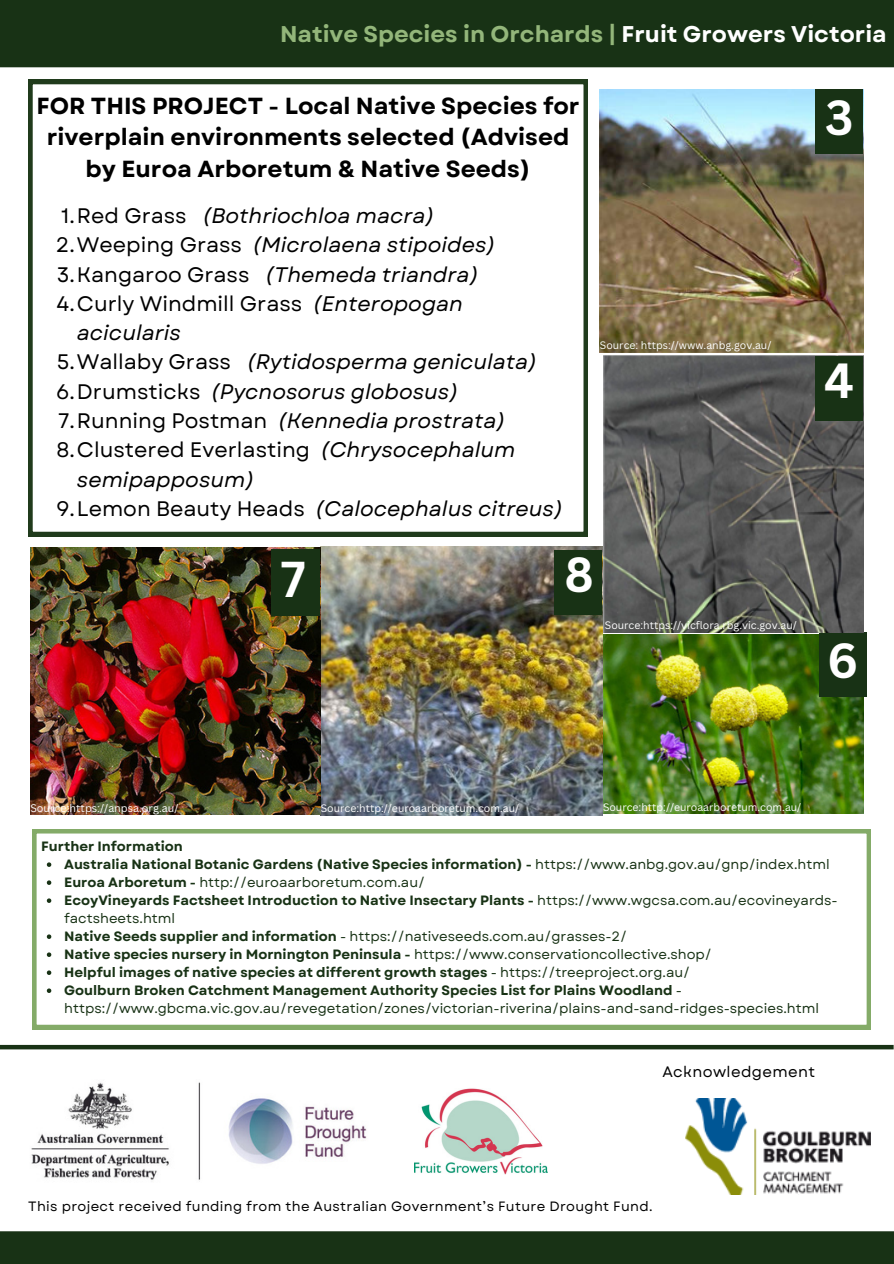
<style>
.page{position:relative;width:894px;height:1264px;background:#fff}
.page>*{position:absolute;margin:0;border:0;box-sizing:border-box;transform-origin:0 0}
.t1{font:700 49.05px "Canva Sans";color:#fff}
.t2{font:700 48px "Canva Sans";color:#fff}
.t3{font:700 23.25px/31.5px "Garet";color:#000;text-align:center}
.t4{font:700 22.8px "Garet";color:#93b67a}
.t5{font:italic 21px/29.2px "Garet";color:#000}
.t6{font:15.15px "Garet";letter-spacing:.025em;color:#000}
.t7{font:700 13.5px/18px "Garet";color:#183215}
.t8{font:13.5px/18px "Garet";color:#183215}
.t9{font:13.5px "Garet";letter-spacing:.025em;color:#000}
.t10{font:10.65px "Canva Sans";color:#fff}
.t11{font:10.5px "Canva Sans";color:#fff}
.s1{color:#fff}
.s2{font-style:normal}
.s3{font-weight:400}
.s4{font-weight:700}
</style>
<div class="page">
<div style="left:0;top:1231px;width:893px;height:32px;background:#183215"></div>
<div style="left:0;top:0;width:893px;height:67px;background:#183215"></div>
<img style="left:415px;top:1088px;width:132px;height:86px">
<img style="left:9px;top:1049px;width:404px;height:131px">
<div style="left:0;top:1044px;width:893px;height:5px;background:#183215"></div>
<svg style="left:32px;top:829px;width:838px;height:200px"></svg>
<svg style="left:28px;top:80px;width:559px;height:456px"></svg>
<img style="left:321px;top:546px;width:281px;height:269px">
<div style="left:554px;top:549px;width:48px;height:65px;background:#183215"></div>
<img style="left:603px;top:634px;width:259px;height:179px">
<div style="left:818px;top:632px;width:48px;height:65px;background:#183215"></div>
<img style="left:30px;top:548px;width:290px;height:266px">
<div style="left:271px;top:549px;width:48px;height:66px;background:#183215"></div>
<img style="left:599px;top:89px;width:264px;height:264px">
<div style="left:815px;top:89px;width:47px;height:65px;background:#183215"></div>
<img style="left:603px;top:355px;width:259px;height:277px">
<div style="left:815px;top:356px;width:47px;height:65px;background:#183215"></div>
<img style="left:685px;top:1098px;width:185px;height:96px">
<svg style="left:47px;top:862px;width:4px;height:4px"></svg>
<svg style="left:47px;top:880px;width:4px;height:4px"></svg>
<svg style="left:47px;top:898px;width:4px;height:4px"></svg>
<svg style="left:47px;top:934px;width:4px;height:4px"></svg>
<svg style="left:47px;top:952px;width:4px;height:4px"></svg>
<svg style="left:47px;top:970px;width:4px;height:4px"></svg>
<svg style="left:47px;top:988px;width:4px;height:4px"></svg>
<p class="t4" style="left:280px;top:17px;width:608px">Native Species in Orchards | <span class="s1">Fruit Growers Victoria</span></p>
<h4 class="t3" style="left:37px;top:90px;width:544px">FOR THIS PROJECT - Local Native Species for riverplain environments selected (Advised by Euroa Arboretum &amp; Native Seeds)</h4>
<p class="t5" style="left:61px;top:201px;width:374px"><span class="s2">1.Red Grass</span> (Bothriochloa macra)</p>
<p class="t5" style="left:56px;top:230px;width:441px"><span class="s2">2.Weeping Grass</span> (Microlaena stipoides)</p>
<p class="t5" style="left:57px;top:260px;width:423px"><span class="s2">3.Kangaroo Grass</span> (Themeda triandra)</p>
<p class="t5" style="left:77px;top:289px;width:387px;text-indent:-20px"><span class="s2">4.Curly Windmill Grass</span> (Enteropogan acicularis</p>
<p class="t5" style="left:57px;top:347px;width:482px"><span class="s2">5.Wallaby Grass</span> (Rytidosperma geniculata)</p>
<p class="t5" style="left:56px;top:377px;width:403px"><span class="s2">6.Drumsticks</span> (Pycnosorus globosus)</p>
<p class="t5" style="left:58px;top:406px;width:449px"><span class="s2">7.Running Postman</span> (Kennedia prostrata)</p>
<p class="t5" style="left:77px;top:435px;width:440px;text-indent:-20px"><span class="s2">8.Clustered Everlasting</span> (Chrysocephalum semipapposum)</p>
<h3 class="t5" style="left:56px;top:494px;width:508px"><span class="s2">9.Lemon Beauty Heads</span> (Calocephalus citreus)</h3>
<p class="t11" style="left:599px;top:338px;width:173px">Source: https://www.anbg.gov.au/</p>
<p class="t1" style="left:281px;top:544px;width:26px">7</p>
<p class="t2" style="left:564px;top:540px;width:31px">8</p>
<p class="t11" style="left:604px;top:618px;width:193px">Source:https://vicflora.rbg.vic.gov.au/</p>
<p class="t2" style="left:824px;top:84px;width:30px">3</p>
<p class="t2" style="left:824px;top:347px;width:31px">4</p>
<p class="t2" style="left:826px;top:626px;width:33px">6</p>
<p class="t10" style="left:30px;top:800px;width:149px">Source:https://anpsa.org.au/</p>
<p class="t11" style="left:321px;top:800px;width:200px">Source:http://euroaarboretum.com.au/</p>
<p class="t11" style="left:603px;top:800px;width:200px">Source:http://euroaarboretum.com.au/</p>
<p class="t7" style="left:41px;top:837px;width:143px">Further Information</p>
<p class="t7" style="left:64px;top:855px;width:766px">Australia National Botanic Gardens (Native Species information) - <span class="s3">https://www.anbg.gov.au/gnp/index.html</span></p>
<p class="t8" style="left:64px;top:873px;width:362px"><span class="s4">Euroa Arboretum -</span> http://euroaarboretum.com.au/</p>
<p class="t7" style="left:64px;top:891px;width:775px">EcoyVineyards Factsheet Introduction to Native Insectary Plants - <span class="s3">https://www.wgcsa.com.au/ecovineyards&shy;factsheets.html</span></p>
<p class="t8" style="left:64px;top:927px;width:564px"><span class="s4">Native Seeds supplier and information</span> - https://nativeseeds.com.au/grasses-2/</p>
<p class="t7" style="left:64px;top:945px;width:649px">Native species nursery in Mornington Peninsula - <span class="s3">https://www.conservationcollective.shop/</span></p>
<p class="t7" style="left:64px;top:963px;width:627px">Helpful images of native species at different growth stages <span class="s3">- https://treeproject.org.au/</span></p>
<p class="t8" style="left:64px;top:981px;width:756px"><span class="s4">Goulburn Broken Catchment Management Authority Species List for Plains Woodland</span> - https://www.gbcma.vic.gov.au/revegetation/zones/victorian-riverina/plains-and-sand-ridges-species.html</p>
<h5 class="t6" style="left:662px;top:1060px;width:154px">Acknowledgement</h5>
<p class="t9" style="left:28px;top:1196px;width:625px">This project received funding from the Australian Government’s Future Drought Fund.</p>
</div>
